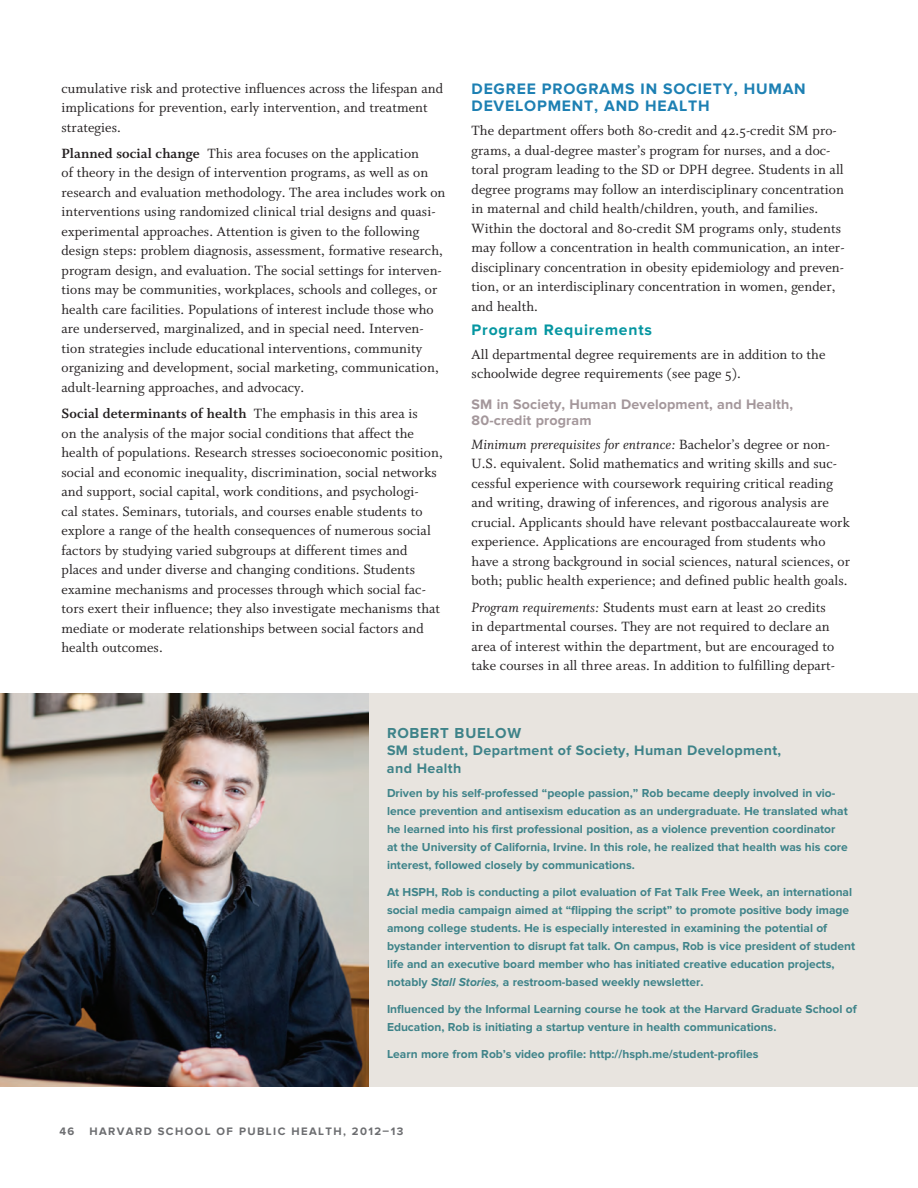
<style>
.page{position:relative;width:918px;height:1188px;background:#fff}
.page>*{position:absolute;margin:0;border:0;box-sizing:border-box;transform-origin:0 0}
.t1{font:700 15.75px/17.2px "Proxima Nova";letter-spacing:.05em;color:#1d80b3}
.t2{font:700 15.75px "Proxima Nova";color:#0596a1}
.t3{font:15px/19.5px "Whitman Roman Os F";letter-spacing:.005em;color:#231f20}
.t4{font:15px "Whitman Italic Os F";letter-spacing:.005em;color:#231f20}
.t5{font:15px "Whitman Bold Os F";letter-spacing:.005em;color:#231f20}
.t6{font:700 15px "Proxima Nova";color:#3e8389}
.t7{font:700 14.25px/17.2px "Proxima Nova";letter-spacing:.025em;color:#3e8389}
.t8{font:700 14.25px/15.8px "Proxima Nova";color:#a4979b}
.t9{font:700 12px/18px "Proxima Nova";color:#3e8389}
.t10{font:700 11.25px "Proxima Nova";letter-spacing:.125em;color:#6c6d70}
.s1{font-family:"Whitman Bold Os F"}
.s2{font-family:"Whitman Roman Os F"}
.s3{font-family:"Whitman Italic Os F"}
.s4{font-style:italic}
.s5{font-weight:600;font-style:italic}
</style>
<div class="page">
<div style="left:0;top:693px;width:918px;height:394px;background:#e8e4df"></div>
<img style="left:0;top:694px;width:369px;height:393px">
<p class="t3" style="left:62px;top:79px;width:383px">cumulative risk and protective influences across the lifespan and implications for prevention, early intervention, and treatment strategies.</p>
<p class="t3" style="left:62px;top:144px;width:385px"><span class="s1">Planned social change</span> This area focuses on the application<br>of theory in the design of intervention programs, as well as on research and evaluation methodology. The area includes work on interventions using randomized clinical trial designs and quasi&shy;experimental approaches. Attention is given to the following design steps: problem diagnosis, assessment, formative research, program design, and evaluation. The social settings for interven&shy;tions may be communities, workplaces, schools and colleges, or health care facilities. Populations of interest include those who are underserved, marginalized, and in special need. Interven&shy;tion strategies include educational interventions, community organizing and development, social marketing, communication, adult-learning approaches, and advocacy.</p>
<p class="t5" style="left:62px;top:405px;width:358px">Social determinants of health <span class="s2">The emphasis in this area is</span></p>
<p class="t3" style="left:62px;top:424px;width:383px">on the analysis of the major social conditions that affect the health of populations. Research stresses socioeconomic position, social and economic inequality, discrimination, social networks and support, social capital, work conditions, and psychologi-<br>cal states. Seminars, tutorials, and courses enable students to explore a range of the health consequences of numerous social factors by studying varied subgroups at different times and places and under diverse and changing conditions. Students examine mechanisms and processes through which social fac&shy;tors exert their influence; they also investigate mechanisms that mediate or moderate relationships between social factors and health outcomes.</p>
<p class="t1" style="left:472px;top:81px;width:336px">Degree Programs in Society, Human<br>Development, and Health</p>
<p class="t3" style="left:472px;top:121px;width:374px">The department offers both 80-credit and 42.5-credit SM pro&shy;grams, a dual-degree master’s program for nurses, and a doc&shy;toral program leading to the SD or DPH degree. Students in all degree programs may follow an interdisciplinary concentration in maternal and child health/children, youth, and families.<br>Within the doctoral and 80-credit SM programs only, students may follow a concentration in health communication, an inter&shy;disciplinary concentration in obesity epidemiology and preven&shy;tion, or an interdisciplinary concentration in women, gender, and health.</p>
<p class="t2" style="left:472px;top:320px;width:182px">Program Requirements</p>
<p class="t3" style="left:472px;top:345px;width:355px">All departmental degree requirements are in addition to the schoolwide degree requirements (see page 5).</p>
<p class="t8" style="left:472px;top:397px;width:323px">SM in Society, Human Development, and Health,<br>80-credit program</p>
<p class="t4" style="left:472px;top:436px;width:360px">Minimum prerequisites for entrance: <span class="s2">Bachelor’s degree or non-</span></p>
<p class="t3" style="left:472px;top:454px;width:380px">U.S. equivalent. Solid mathematics and writing skills and suc&shy;cessful experience with coursework requiring critical reading and writing, drawing of inferences, and rigorous analysis are crucial. Applicants should have relevant postbaccalaureate work experience. Applications are encouraged from students who have a strong background in social sciences, natural sciences, or both; public health experience; and defined public health goals.</p>
<p class="t3" style="left:472px;top:597px;width:365px"><span class="s3">Program requirements:</span> Students must earn at least 20 credits in departmental courses. They are not required to declare an area of interest within the department, but are encouraged to take courses in all three areas. In addition to fulfilling depart-</p>
<p class="t6" style="left:387px;top:725px;width:133px">Robert Buelow</p>
<p class="t7" style="left:387px;top:742px;width:396px">SM student, Department of Society, Human Development, and Health</p>
<p class="t9" style="left:387px;top:784px;width:462px">Driven by his self-professed “people passion,” Rob became deeply involved in vio&shy;lence prevention and antisexism education as an undergraduate. He translated what he learned into his first professional position, as a violence prevention coordinator at the University of California, Irvine. In this role, he realized that health was his core interest, followed closely by communications.</p>
<p class="t9" style="left:387px;top:883px;width:470px">At HSPH, Rob is conducting a pilot evaluation of Fat Talk Free Week, an international social media campaign aimed at “flipping the script” to promote positive body image among college students. He is especially interested in examining the potential of bystander intervention to disrupt fat talk. On campus, Rob is vice president of student life and an executive board member who has initiated creative education projects, notably <span class="s4">Stall Stories</span><span class="s5">,</span> a restroom-based weekly newsletter.</p>
<p class="t9" style="left:387px;top:1000px;width:472px">Influenced by the Informal Learning course he took at the Harvard Graduate School of<br>Education, Rob is initiating a startup venture in health communications.</p>
<p class="t9" style="left:387px;top:1045px;width:373px">Learn more from Rob’s video profile: http://hsph.me/student-profiles</p>
<p class="t10" style="left:59px;top:1125px;width:16px">46</p>
<p class="t10" style="left:90px;top:1125px;width:315px">harvard school of public health, 2012–13</p>
</div>
